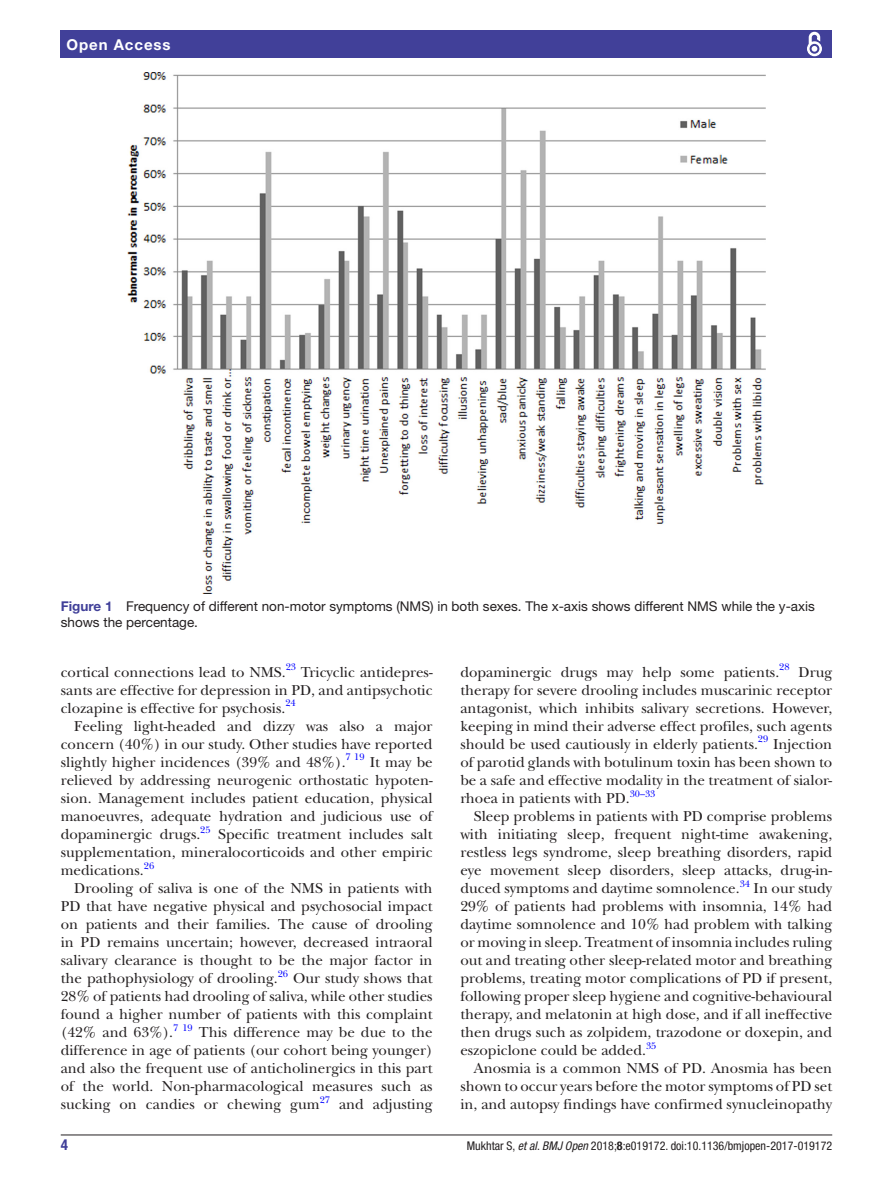
<style>
.page{position:relative;width:893px;height:1191px;background:#fff}
.page>*{position:absolute;margin:0;border:0;box-sizing:border-box;transform-origin:0 0}
.t1{font:15px/18px "New Baskerville";color:#231f20;text-align:justify}
.t2{font:700 15px "Helvetica Neue LT Std";letter-spacing:.065em;color:#fff}
.t3{font:700 condensed 15px "Helvetica Neue LT Std";color:#414099}
.t4{font:13.5px/16.2px "Helvetica Neue LT Std";color:#231f20}
.t5{font:condensed 12px "Helvetica Neue LT Std";color:#231f20}
.t6{font:9.9px "New Baskerville";color:#00f}
.s1{font-weight:700;color:#414099}
.s2{font-style:italic}
.s3{font-weight:700}
</style>
<div class="page">
<hr style="left:61px;top:1134px;width:771px;height:1px;background:#231f20">
<div style="left:61px;top:31px;width:771px;height:27px;background:#414099"></div>
<svg style="left:807px;top:31px;width:15px;height:26px"></svg>
<img style="left:127px;top:73px;width:638px;height:520px">
<p class="t2" style="left:66px;top:35px;width:106px">Open Access</p>
<p class="t4" style="left:61px;top:598px;width:756px"><span class="s1">Figure 1</span> Frequency of different non-motor symptoms (NMS) in both sexes. The x-axis shows different NMS while the y-axis shows the percentage.</p>
<p class="t1" style="left:61px;top:663px;width:226px">cortical connections lead to NMS.</p>
<p class="t6" style="left:286px;top:661px;width:12px">23</p>
<p class="t1" style="left:61px;top:663px;width:373px;text-indent:240px">Tricyclic antidepres&shy;sants are effective for depression in PD, and antipsychotic clozapine is effective for psychosis.</p>
<p class="t6" style="left:285px;top:697px;width:12px">24</p>
<p class="t1" style="left:61px;top:717px;width:373px;text-indent:14px">Feeling light-headed and dizzy was also a major concern (40%) in our study. Other studies have reported slightly higher incidences (39% and 48%).</p>
<p class="t6" style="left:346px;top:751px;width:20px">7 19</p>
<p class="t1" style="left:61px;top:753px;width:373px;text-indent:309px">It may be relieved by addressing neurogenic orthostatic hypoten&shy;sion. Management includes patient education, physical manoeuvres, adequate hydration and judicious use of dopaminergic drugs.<sup>25</sup></p>
<p class="t1" style="left:61px;top:825px;width:373px;text-indent:157px">Specific treatment includes salt supplementation, mineralocorticoids and other empiric medications.</p>
<p class="t6" style="left:144px;top:859px;width:12px">26</p>
<p class="t1" style="left:61px;top:879px;width:373px;text-indent:14px">Drooling of saliva is one of the NMS in patients with PD that have negative physical and psychosocial impact on patients and their families. The cause of drooling in PD remains uncertain; however, decreased intraoral salivary clearance is thought to be the major factor in the pathophysiology of drooling.</p>
<p class="t6" style="left:278px;top:967px;width:12px">26</p>
<p class="t1" style="left:61px;top:969px;width:373px;text-indent:232px">Our study shows that 28% of patients had drooling of saliva, while other studies found a higher number of patients with this complaint (42% and 63%).</p>
<p class="t6" style="left:173px;top:1021px;width:21px">7 19</p>
<p class="t1" style="left:61px;top:1023px;width:373px;text-indent:138px">This difference may be due to the difference in age of patients (our cohort being younger) and also the frequent use of anticholinergics in this part of the world. Non-pharmacological measures such as sucking on candies or chewing gum</p>
<p class="t6" style="left:320px;top:1093px;width:12px">27</p>
<p class="t1" style="left:339px;top:1095px;width:95px">and adjusting</p>
<p class="t1" style="left:460px;top:663px;width:320px">dopaminergic drugs may help some patients.</p>
<p class="t6" style="left:779px;top:661px;width:12px">28</p>
<p class="t1" style="left:460px;top:663px;width:373px;text-indent:338px">Drug therapy for severe drooling includes muscarinic receptor antagonist, which inhibits salivary secretions. However, keeping in mind their adverse effect profiles, such agents should be used cautiously in elderly patients.</p>
<p class="t6" style="left:758px;top:733px;width:12px">29</p>
<p class="t1" style="left:460px;top:735px;width:373px;text-indent:313px">Injection of parotid glands with botulinum toxin has been shown to be a safe and effective modality in the treatment of sialor&shy;rhoea in patients with PD.</p>
<p class="t6" style="left:630px;top:787px;width:27px">30–33</p>
<p class="t1" style="left:460px;top:807px;width:373px;text-indent:14px">Sleep problems in patients with PD comprise problems with initiating sleep, frequent night-time awakening, restless legs syndrome, sleep breathing disorders, rapid eye movement sleep disorders, sleep attacks, drug-in&shy;duced symptoms and daytime somnolence.</p>
<p class="t6" style="left:740px;top:877px;width:12px">34</p>
<p class="t1" style="left:460px;top:879px;width:373px;text-indent:293px">In our study 29% of patients had problems with insomnia, 14% had daytime somnolence and 10% had problem with talking or moving in sleep. Treatment of insomnia includes ruling out and treating other sleep-related motor and breathing problems, treating motor complications of PD if present, following proper sleep hygiene and cognitive-behavioural therapy, and melatonin at high dose, and if all ineffective then drugs such as zolpidem, trazodone or doxepin, and eszopiclone could be added.</p>
<p class="t6" style="left:646px;top:1039px;width:12px">35</p>
<p class="t1" style="left:460px;top:1059px;width:373px;text-indent:14px">Anosmia is a common NMS of PD. Anosmia has been shown to occur years before the motor symptoms of PD set in, and autopsy findings have confirmed synucleinopathy</p>
<p class="t3" style="left:61px;top:1135px;width:9px">4</p>
<p class="t5" style="left:467px;top:1138px;width:367px">Mukhtar S, <span class="s2">et al</span>. <span class="s2">BMJ Open</span> 2018;<span class="s3">8</span>:e019172. doi:10.1136/bmjopen-2017-019172</p>
</div>
